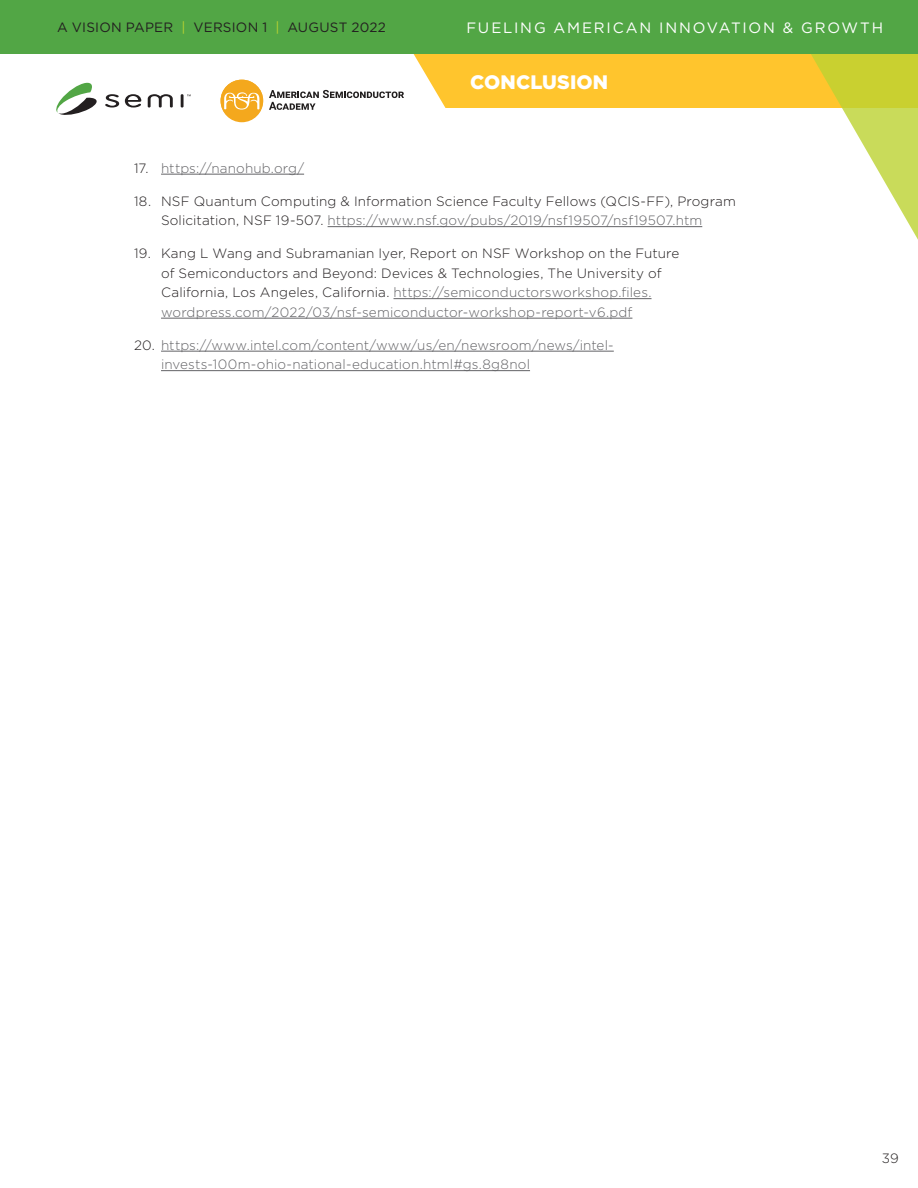
<style>
.page{position:relative;width:918px;height:1188px;background:#fff}
.page>*{position:absolute;margin:0;border:0;box-sizing:border-box;transform-origin:0 0}
.t1{font:900 19.5px "Gotham";letter-spacing:.01em;color:#fff}
.t2{font:15px "Gotham";letter-spacing:.12em;color:#fff}
.t3{font:300 13.5px/19.5px "Gotham";letter-spacing:.01em;color:#231f20;text-align:center}
.t4{font:300 13.5px/19.5px "Gotham";letter-spacing:.01em;color:#636366}
.t5{font:13.5px "Gotham";letter-spacing:.015em;color:#231f20}
.s1{color:#bcd331}
.s2{color:#231f20}
.s3{color:#636366}
</style>
<div class="page">
<svg style="left:56px;top:83px;width:41px;height:32px"></svg>
<svg style="left:105px;top:94px;width:14px;height:14px"></svg>
<svg style="left:125px;top:94px;width:16px;height:14px"></svg>
<hr style="left:181px;top:94px;width:3px;height:14px;background:#231f20">
<svg style="left:148px;top:94px;width:25px;height:14px"></svg>
<div style="left:413px;top:54px;width:367px;height:54px;background:#ffc52d"></div>
<svg style="left:780px;top:54px;width:138px;height:186px"></svg>
<div style="left:0;top:0;width:918px;height:54px;background:#52a645"></div>
<div style="left:221px;top:80px;width:42px;height:42px;background:#f4a81d;border-radius:50%"></div>
<svg style="left:269px;top:90px;width:135px;height:20px"></svg>
<svg style="left:221px;top:80px;width:42px;height:40px"></svg>
<hr style="left:161px;top:174px;width:143px;height:1px;background:#636366">
<hr style="left:328px;top:226px;width:374px;height:1px;background:#636366">
<hr style="left:394px;top:298px;width:258px;height:1px;background:#636366">
<hr style="left:161px;top:318px;width:471px;height:1px;background:#636366">
<hr style="left:161px;top:351px;width:453px;height:1px;background:#636366">
<hr style="left:161px;top:370px;width:369px;height:1px;background:#636366">
<p class="t5" style="left:57px;top:18px;width:330px">A VISION PAPER <span class="s1">|</span> VERSION 1 <span class="s1">|</span> AUGUST 2022</p>
<p class="t2" style="left:466px;top:18px;width:418px">FUELING AMERICAN INNOVATION &amp; GROWTH</p>
<h1 class="t1" style="left:470px;top:69px;width:140px">CONCLUSION</h1>
<p class="t4" style="left:134px;top:158px;width:172px"><span class="s2">17.</span> https://nanohub.org/</p>
<p class="t3" style="left:134px;top:191px;width:603px">18. NSF Quantum Computing &amp; Information Science Faculty Fellows (QCIS-FF), Program<br>Solicitation, NSF 19-507. <span class="s3">https://www.nsf.gov/pubs/2019/nsf19507/nsf19507.htm</span></p>
<p class="t3" style="left:161px;top:243px;width:520px;text-align:left;text-indent:-27px">19. Kang L Wang and Subramanian Iyer, Report on NSF Workshop on the Future of Semiconductors and Beyond: Devices &amp; Technologies, The University of California, Los Angeles, California. <span class="s3">https://semiconductorsworkshop.files. wordpress.com/2022/03/nsf-semiconductor-workshop-report-v6.pdf</span></p>
<p class="t4" style="left:161px;top:335px;width:454px;text-indent:-27px"><span class="s2">20.</span> https://www.intel.com/content/www/us/en/newsroom/news/intel&shy;invests-100m-ohio-national-education.html#gs.8g8nol</p>
<p class="t3" style="left:882px;top:1148px;width:18px">39</p>
</div>
